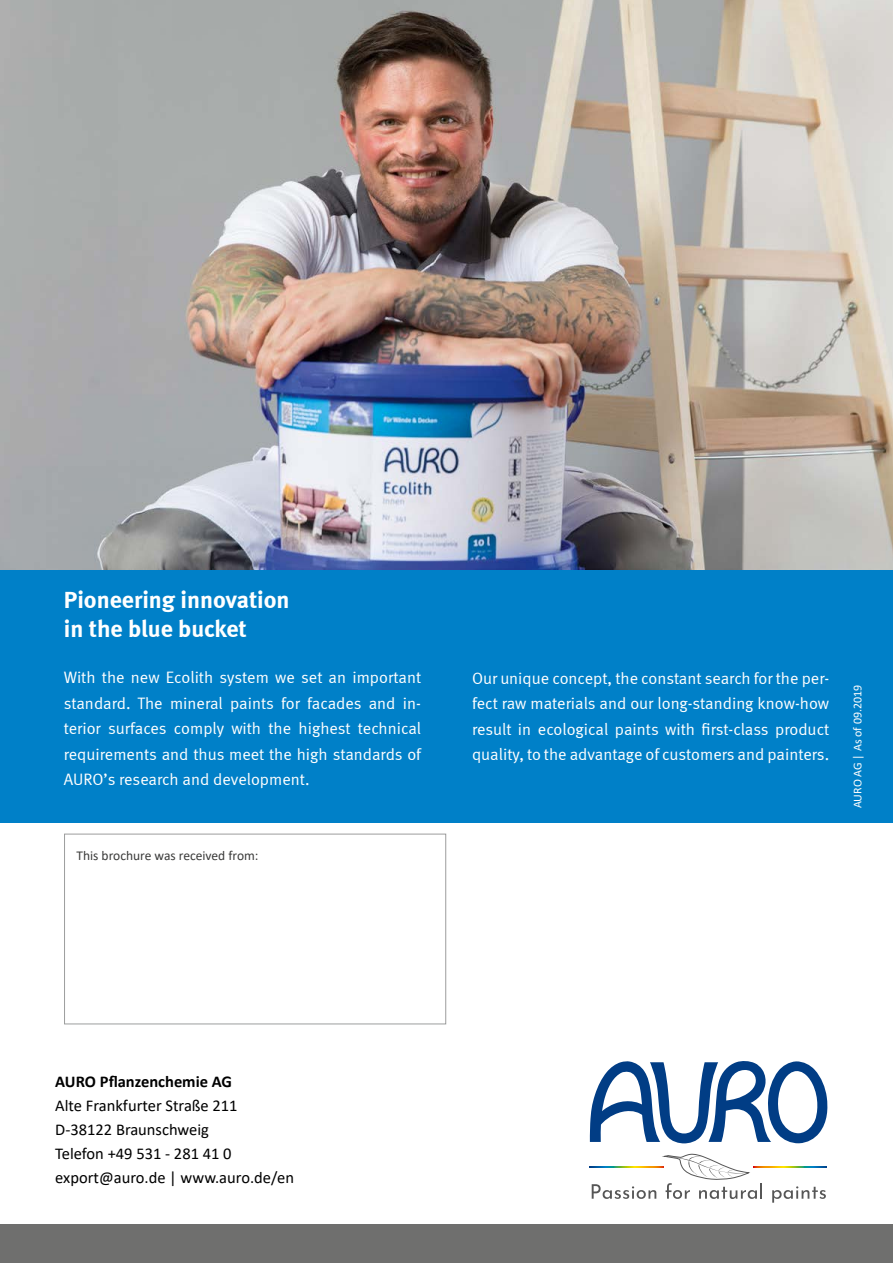
<style>
.page{position:relative;width:893px;height:1263px;background:#fff}
.page>*{position:absolute;margin:0;border:0;box-sizing:border-box;transform-origin:0 0}
.t1{font:700 24px/28.8px "Meta";color:#fff}
.t2{font:16.5px/25.5px "Meta Normal";color:#fff;text-align:justify}
.t3{font:16.5px/24px "Calibri";color:#000}
.t4{font:700 16.5px "Calibri";color:#000}
.t5{font:13.5px "Calibri";color:#3b3b3a}
.t6{font:12px "Calibri";color:#fff}
</style>
<div class="page">
<div style="left:0;top:0;width:893px;height:822px;background:#0080c8"></div>
<svg style="left:592px;top:1184px;width:64px;height:15px"></svg>
<svg style="left:772px;top:1186px;width:54px;height:17px"></svg>
<svg style="left:590px;top:1061px;width:237px;height:82px"></svg>
<svg style="left:664px;top:1153px;width:98px;height:46px"></svg>
<svg style="left:753px;top:1166px;width:74px;height:2px"></svg>
<svg style="left:590px;top:1166px;width:74px;height:2px"></svg>
<div style="left:0;top:1225px;width:893px;height:38px;background:#6f6f6e"></div>
<img style="left:0;top:0;width:893px;height:570px">
<div style="left:64px;top:834px;width:382px;height:190px;border:1px solid #9c9d9d"></div>
<h1 class="t1" style="left:64px;top:585px;width:227px">Pioneering innovation in the blue bucket</h1>
<p class="t2" style="left:64px;top:664px;width:359px">With the new Ecolith system we set an important standard. The mineral paints for facades and in&shy;terior surfaces comply with the highest technical requirements and thus meet the high standards of AURO’s research and development.</p>
<p class="t2" style="left:472px;top:665px;width:359px">Our unique concept, the constant search for the per&shy;fect raw materials and our long-standing know-how result in ecological paints with first-class product quality, to the advantage of customers and painters.</p>
<p class="t5" style="left:77px;top:846px;width:184px">This brochure was received from:</p>
<p class="t6" style="left:849px;top:808px;width:125px;rotate:-90deg">AURO AG | As of 09.2019</p>
<p class="t4" style="left:55px;top:1070px;width:178px">AURO Pflanzenchemie AG</p>
<p class="t3" style="left:55px;top:1093px;width:240px">Alte Frankfurter Straße 211<br>D-38122 Braunschweig<br>Telefon +49 531 - 281 41 0 export@auro.de | www.auro.de/en</p>
</div>
